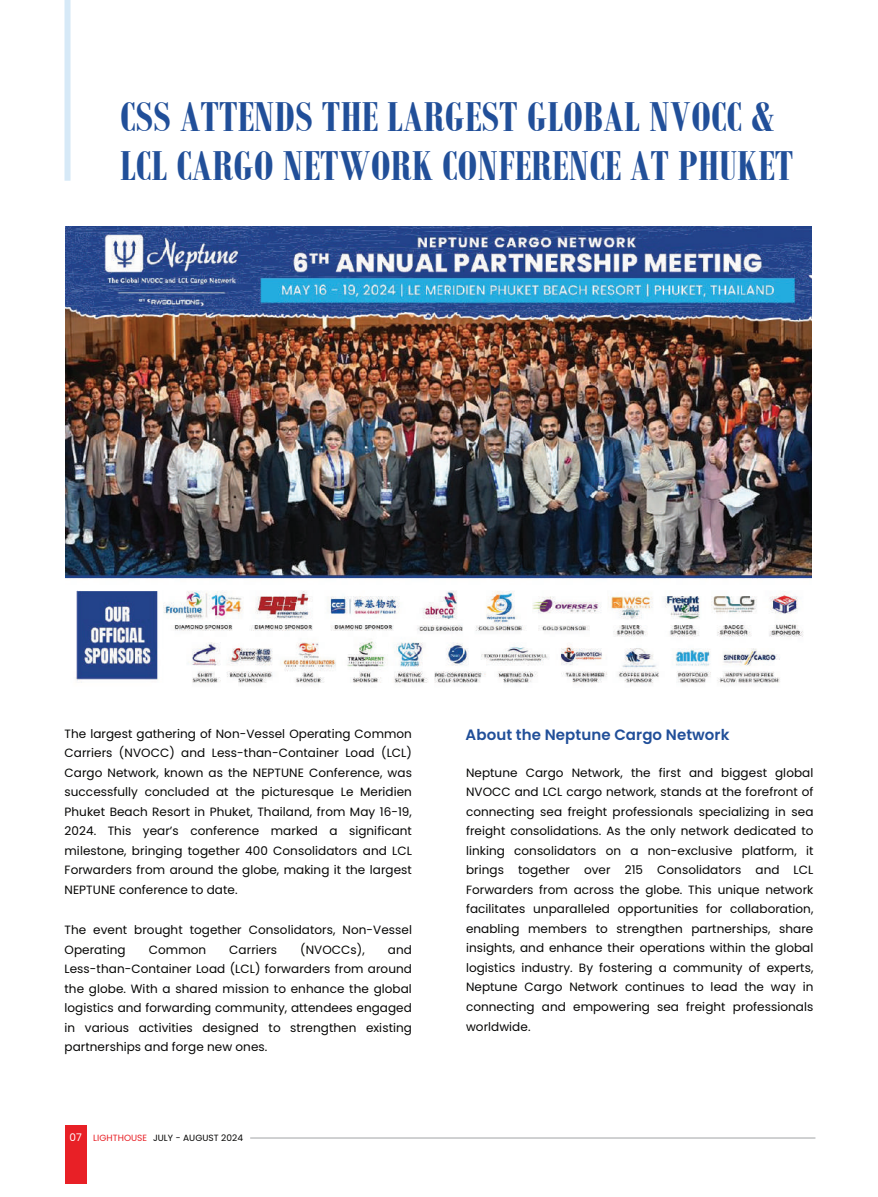
<style>
.page{position:relative;width:878px;height:1197px;background:#fff}
.page>*{position:absolute;margin:0;border:0;box-sizing:border-box;transform-origin:0 0}
.t1{font:700 45px/49.5px "Bodoni MT Condensed";letter-spacing:.01em;color:#214f99}
.t2{font:600 15px "Poppins";letter-spacing:.005em;color:#214f99}
.t3{font:12px/19.5px "Poppins";letter-spacing:.005em;color:#050504;text-align:justify}
.t4{font:9px "Poppins";letter-spacing:.005em;color:#050504}
.s1{font-size:10.5px;color:#fff}
.s2{color:#e82026}
</style>
<div class="page">
<img style="left:65px;top:226px;width:746px;height:457px">
<div style="left:64px;top:0;width:6px;height:181px;background:#d6e9f7"></div>
<div style="left:65px;top:1124px;width:22px;height:59px;background:#e82026"></div>
<hr style="left:250px;top:1137px;width:565px;height:1px;background:#a1a3a6">
<h1 class="t1" style="left:120px;top:91px;width:674px">CSS ATTENDS THE LARGEST GLOBAL NVOCC &amp;<br>LCL CARGO NETWORK CONFERENCE AT PHUKET</h1>
<p class="t3" style="left:65px;top:723px;width:349px">The largest gathering of Non-Vessel Operating Common Carriers (NVOCC) and Less-than-Container Load (LCL)<br>Cargo Network, known as the NEPTUNE Conference, was successfully concluded at the picturesque Le Meridien Phuket Beach Resort in Phuket, Thailand, from May 16-19, 2024. This year’s conference marked a significant milestone, bringing together 400 Consolidators and LCL Forwarders from around the globe, making it the largest NEPTUNE conference to date.</p>
<p class="t3" style="left:65px;top:920px;width:349px">The event brought together Consolidators, Non-Vessel<br>Operating</p>
<p class="t3" style="left:149px;top:939px;width:59px">Common</p>
<p class="t3" style="left:229px;top:939px;width:49px">Carriers</p>
<p class="t3" style="left:300px;top:939px;width:66px">(NVOCCs),</p>
<p class="t3" style="left:65px;top:939px;width:349px;text-indent:323px">and Less-than-Container Load (LCL) forwarders from around the globe. With a shared mission to enhance the global logistics and forwarding community, attendees engaged in various activities designed to strengthen existing partnerships and forge new ones.</p>
<p class="t4" style="left:70px;top:1132px;width:175px"><span class="s1">07</span> <span class="s2">LIGHTHOUSE</span> JULY - AUGUST 2024</p>
<p class="t2" style="left:465px;top:726px;width:265px">About the Neptune Cargo Network</p>
<p class="t3" style="left:466px;top:763px;width:349px">Neptune Cargo Network, the first and biggest global NVOCC and LCL cargo network, stands at the forefront of connecting sea freight professionals specializing in sea freight consolidations. As the only network dedicated to linking consolidators on a non-exclusive platform, it brings together over 215 Consolidators and LCL Forwarders from across the globe. This unique network facilitates unparalleled opportunities for collaboration, enabling members to strengthen partnerships, share insights, and enhance their operations within the global logistics industry. By fostering a community of experts, Neptune Cargo Network continues to lead the way in connecting and empowering sea freight professionals worldwide.</p>
</div>
